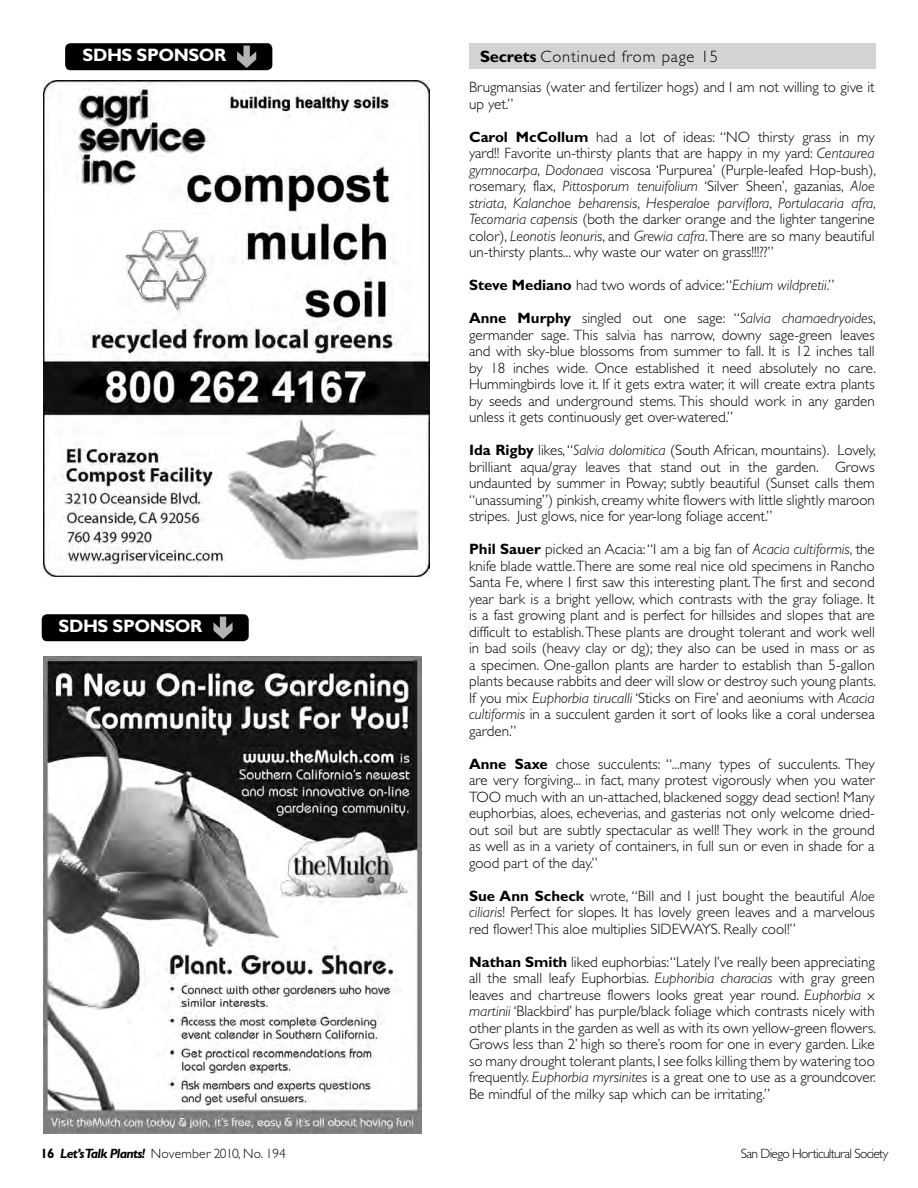
<style>
.page{position:relative;width:918px;height:1188px;background:#fff}
.page>*{position:absolute;margin:0;border:0;box-sizing:border-box;transform-origin:0 0}
.t1{font:700 18px "Gill Sans";letter-spacing:-.025em;color:#fff}
.t2{font:300 16.5px "Gill Sans";letter-spacing:.05em;color:#000}
.t3{font:300 15px/16.5px "Gill Sans";color:#000;text-align:justify}
.t4{font:300 13.5px "Gill Sans";color:#000}
.t5{font:300 13.5px "Gill Sans";letter-spacing:-.05em;color:#000}
.s1{font-weight:700}
.s2{font-style:italic}
.s3{font-weight:700;font-style:italic}
</style>
<div class="page">
<div style="left:65px;top:43px;width:207px;height:27px;background:#000;border-radius:5px"></div>
<svg style="left:237px;top:46px;width:19px;height:22px"></svg>
<img style="left:43px;top:80px;width:386px;height:496px">
<div style="left:42px;top:614px;width:207px;height:27px;background:#000;border-radius:5px"></div>
<svg style="left:213px;top:617px;width:20px;height:22px"></svg>
<img style="left:43px;top:656px;width:378px;height:478px">
<div style="left:469px;top:43px;width:406px;height:26px;background:#d1d3d4"></div>
<p class="t1" style="left:83px;top:44px;width:145px">SDHS SPONSOR</p>
<p class="t1" style="left:59px;top:616px;width:145px">SDHS SPONSOR</p>
<p class="t2" style="left:480px;top:47px;width:240px"><span class="s1">Secrets</span> Continued from page 15</p>
<p class="t3" style="left:469px;top:79px;width:407px">Brugmansias (water and fertilizer hogs) and I am not willing to give it up yet.”</p>
<p class="t3" style="left:469px;top:129px;width:408px"><span class="s1">Carol McCollum</span> had a lot of ideas: “NO thirsty grass in my yard!! Favorite un-thirsty plants that are happy in my yard: <span class="s2">Centaurea gymnocarpa</span>, <span class="s2">Dodonaea</span> viscosa ‘Purpurea’ (Purple-leafed Hop-bush), rosemary, flax, <span class="s2">Pittosporum tenuifolium</span> ‘Silver Sheen’, gazanias, <span class="s2">Aloe striata</span>, <span class="s2">Kalanchoe beharensis</span>, <span class="s2">Hesperaloe parviflora</span>, <span class="s2">Portulacaria afra</span>, <span class="s2">Tecomaria capensis</span> (both the darker orange and the lighter tangerine color), <span class="s2">Leonotis leonuris</span>, and <span class="s2">Grewia cafra</span>. There are so many beautiful un-thirsty plants... why waste our water on grass!!!??”</p>
<p class="t3" style="left:469px;top:277px;width:367px"><span class="s1">Steve Mediano</span> had two words of advice: “<span class="s2">Echium wildpretii</span>.”</p>
<p class="t3" style="left:469px;top:310px;width:408px"><span class="s1">Anne Murphy</span> singled out one sage: “<span class="s2">Salvia chamaedryoides</span>, germander sage. This salvia has narrow, downy sage-green leaves and with sky-blue blossoms from summer to fall. It is 12 inches tall by 18 inches wide. Once established it need absolutely no care.<br>Hummingbirds love it. If it gets extra water, it will create extra plants by seeds and underground stems. This should work in any garden unless it gets continuously get over-watered.”</p>
<p class="t3" style="left:469px;top:442px;width:408px"><span class="s1">Ida Rigby</span> likes, “<span class="s2">Salvia dolomitica</span> (South African, mountains). Lovely, brilliant aqua/gray leaves that stand out in the garden. Grows undaunted by summer in Poway; subtly beautiful (Sunset calls them “unassuming”) pinkish, creamy white flowers with little slightly maroon stripes. Just glows, nice for year-long foliage accent.”</p>
<p class="t3" style="left:469px;top:541px;width:408px"><span class="s1">Phil Sauer</span> picked an Acacia: “I am a big fan of <span class="s2">Acacia cultiformis</span>, the knife blade wattle. There are some real nice old specimens in Rancho Santa Fe, where I first saw this interesting plant. The first and second year bark is a bright yellow, which contrasts with the gray foliage. It is a fast growing plant and is perfect for hillsides and slopes that are difficult to establish. These plants are drought tolerant and work well in bad soils (heavy clay or dg); they also can be used in mass or as a specimen. One-gallon plants are harder to establish than 5-gallon plants because rabbits and deer will slow or destroy such young plants.<br>If you mix <span class="s2">Euphorbia tirucalli</span> ‘Sticks on Fire’ and aeoniums with <span class="s2">Acacia cultiformis</span> in a succulent garden it sort of looks like a coral undersea garden.”</p>
<p class="t3" style="left:469px;top:756px;width:407px"><span class="s1">Anne Saxe</span> chose succulents: “...many types of succulents. They are very forgiving... in fact, many protest vigorously when you water TOO much with an un-attached, blackened soggy dead section! Many euphorbias, aloes, echeverias, and gasterias not only welcome dried&shy;out soil but are subtly spectacular as well! They work in the ground as well as in a variety of containers, in full sun or even in shade for a good part of the day.”</p>
<p class="t3" style="left:469px;top:888px;width:407px"><span class="s1">Sue Ann Scheck</span> wrote, “Bill and I just bought the beautiful <span class="s2">Aloe ciliaris</span>! Perfect for slopes. It has lovely green leaves and a marvelous red flower! This aloe multiplies SIDEWAYS. Really cool!”</p>
<p class="t3" style="left:469px;top:954px;width:408px"><span class="s1">Nathan Smith</span> liked euphorbias: “Lately I’ve really been appreciating all the small leafy Euphorbias. <span class="s2">Euphoribia characias</span> with gray green leaves and chartreuse flowers looks great year round. <span class="s2">Euphorbia</span> x <span class="s2">martinii</span> ‘Blackbird’ has purple/black foliage which contrasts nicely with other plants in the garden as well as with its own yellow-green flowers.<br>Grows less than 2’ high so there’s room for one in every garden. Like so many drought tolerant plants, I see folks killing them by watering too frequently. <span class="s2">Euphorbia myrsinites</span> is a great one to use as a groundcover.<br>Be mindful of the milky sap which can be irritating.”</p>
<p class="t4" style="left:40px;top:1146px;width:247px"><span class="s1">16</span> <span class="s3">Let’s Talk Plants!</span> November 2010, No. 194</p>
<p class="t5" style="left:741px;top:1146px;width:149px">San Diego Horticultural Society</p>
</div>
